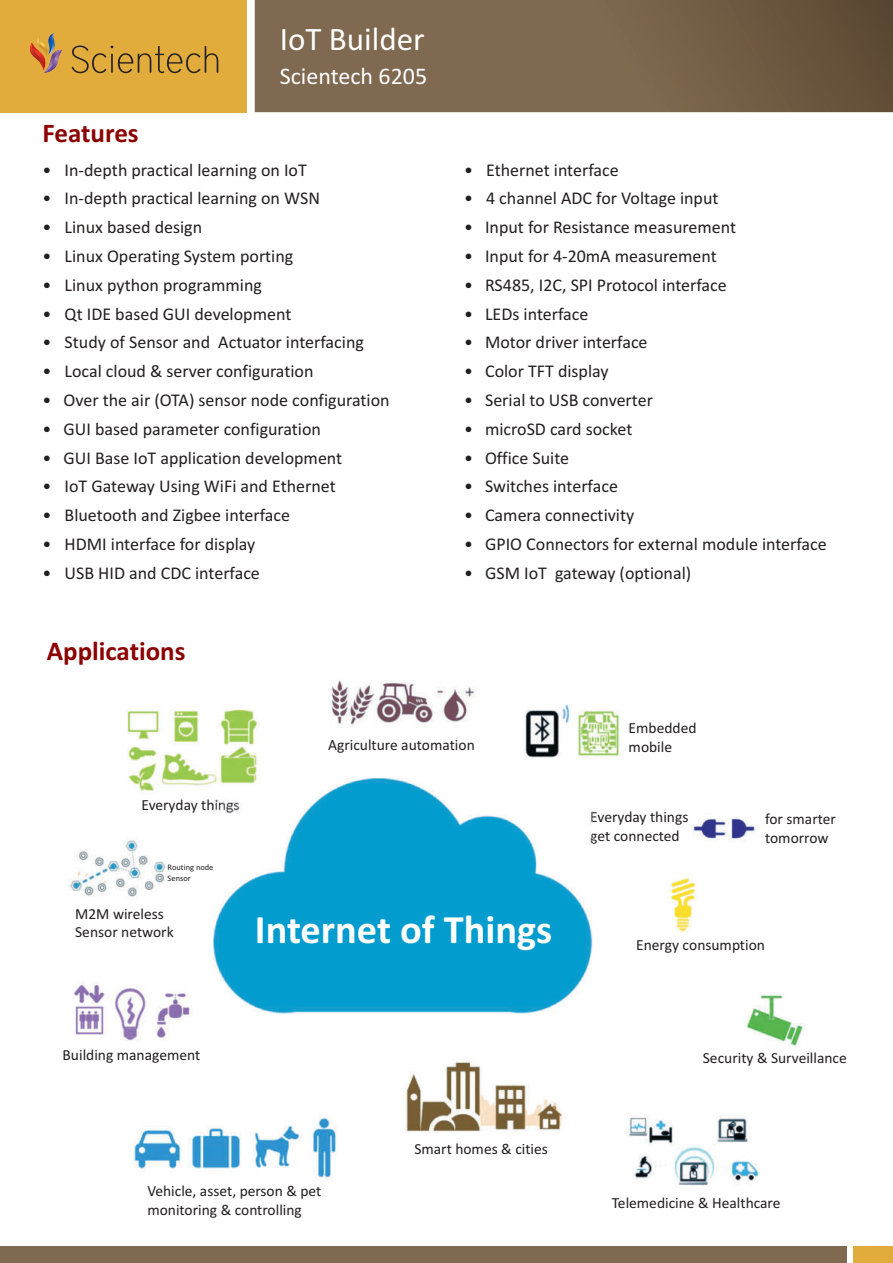
<style>
.page{position:relative;width:893px;height:1263px;background:#fff}
.page>*{position:absolute;margin:0;border:0;box-sizing:border-box;transform-origin:0 0}
.t1{font:700 40.35px "Calibri";color:#fff}
.t2{font:33px "Calibri";color:#fff}
.t3{font:700 27px "Calibri";color:#8b0202}
.t4{font:24px "Calibri";color:#fff}
.t5{font:18px "Calibri";color:#231f20}
.t6{font:15.45px/18.9px "Calibri";color:#231f20}
.t7{font:8.4px/11.6px "Calibri";color:#231f20}
</style>
<div class="page">
<img style="left:68px;top:680px;width:735px;height:506px">
<img style="left:213px;top:778px;width:380px;height:235px">
<div style="left:0;top:1246px;width:846px;height:17px;background:#7f6950"></div>
<div style="left:854px;top:1246px;width:39px;height:17px;background:#e1ac3c"></div>
<svg style="left:254px;top:0;width:639px;height:112px;background:#78624a"></svg>
<div style="left:0;top:0;width:246px;height:112px;background:#e1ac3c"></div>
<svg style="left:72px;top:46px;width:146px;height:27px"></svg>
<svg style="left:30px;top:33px;width:32px;height:40px"></svg>
<h2 class="t2" style="left:280px;top:26px;width:146px">IoT Builder</h2>
<h3 class="t4" style="left:280px;top:66px;width:149px">Scientech 6205</h3>
<h3 class="t3" style="left:43px;top:123px;width:98px">Features</h3>
<p class="t5" style="left:43px;top:163px;width:266px">• In-depth practical learning on IoT</p>
<p class="t5" style="left:43px;top:191px;width:279px">• In-depth practical learning on WSN</p>
<p class="t5" style="left:43px;top:220px;width:161px">• Linux based design</p>
<p class="t5" style="left:43px;top:249px;width:252px">• Linux Operating System porting</p>
<p class="t5" style="left:43px;top:278px;width:221px">• Linux python programming</p>
<p class="t5" style="left:43px;top:307px;width:250px">• Qt IDE based GUI development</p>
<p class="t5" style="left:43px;top:335px;width:323px">• Study of Sensor and Actuator interfacing</p>
<p class="t5" style="left:43px;top:364px;width:273px">• Local cloud &amp; server configuration</p>
<p class="t5" style="left:43px;top:393px;width:349px">• Over the air (OTA) sensor node configuration</p>
<p class="t5" style="left:43px;top:422px;width:280px">• GUI based parameter configuration</p>
<p class="t5" style="left:43px;top:451px;width:301px">• GUI Base IoT application development</p>
<p class="t5" style="left:43px;top:479px;width:295px">• IoT Gateway Using WiFi and Ethernet</p>
<p class="t5" style="left:43px;top:508px;width:249px">• Bluetooth and Zigbee interface</p>
<p class="t5" style="left:43px;top:537px;width:214px">• HDMI interface for display</p>
<p class="t5" style="left:43px;top:566px;width:219px">• USB HID and CDC interface</p>
<h3 class="t3" style="left:47px;top:640px;width:140px">Applications</h3>
<p class="t5" style="left:464px;top:163px;width:156px">• Ethernet interface</p>
<p class="t5" style="left:464px;top:191px;width:256px">• 4 channel ADC for Voltage input</p>
<p class="t5" style="left:464px;top:220px;width:274px">• Input for Resistance measurement</p>
<p class="t5" style="left:464px;top:249px;width:254px">• Input for 4-20mA measurement</p>
<p class="t5" style="left:464px;top:278px;width:264px">• RS485, I2C, SPI Protocol interface</p>
<p class="t5" style="left:464px;top:307px;width:126px">• LEDs interface</p>
<p class="t5" style="left:464px;top:335px;width:185px">• Motor driver interface</p>
<p class="t5" style="left:464px;top:364px;width:146px">• Color TFT display</p>
<p class="t5" style="left:464px;top:393px;width:190px">• Serial to USB converter</p>
<p class="t5" style="left:464px;top:422px;width:170px">• microSD card socket</p>
<p class="t5" style="left:464px;top:451px;width:107px">• Office Suite</p>
<p class="t5" style="left:464px;top:479px;width:155px">• Switches interface</p>
<p class="t5" style="left:464px;top:508px;width:172px">• Camera connectivity</p>
<p class="t5" style="left:464px;top:537px;width:364px">• GPIO Connectors for external module interface</p>
<p class="t5" style="left:464px;top:566px;width:229px">• GSM IoT gateway (optional)</p>
<p class="t6" style="left:141px;top:796px;width:100px">Everyday things</p>
<p class="t6" style="left:328px;top:736px;width:148px">Agriculture automation</p>
<p class="t7" style="left:168px;top:862px;width:47px">Routing node<br>Sensor</p>
<p class="t6" style="left:75px;top:905px;width:100px">M2M wireless<br>Sensor network</p>
<h1 class="t1" style="left:255px;top:914px;width:299px">Internet of Things</h1>
<p class="t6" style="left:63px;top:1046px;width:139px">Building management</p>
<p class="t6" style="left:414px;top:1140px;width:135px">Smart homes &amp; cities</p>
<p class="t6" style="left:147px;top:1182px;width:176px">Vehicle, asset, person &amp; pet monitoring &amp; controlling</p>
<p class="t6" style="left:629px;top:719px;width:69px">Embedded mobile</p>
<p class="t6" style="left:590px;top:808px;width:100px">Everyday things get connected</p>
<p class="t6" style="left:765px;top:810px;width:72px">for smarter tomorrow</p>
<p class="t6" style="left:636px;top:936px;width:130px">Energy consumption</p>
<p class="t6" style="left:703px;top:1050px;width:146px">Security &amp; Surveillance</p>
<p class="t6" style="left:612px;top:1195px;width:170px">Telemedicine &amp; Healthcare</p>
</div>
